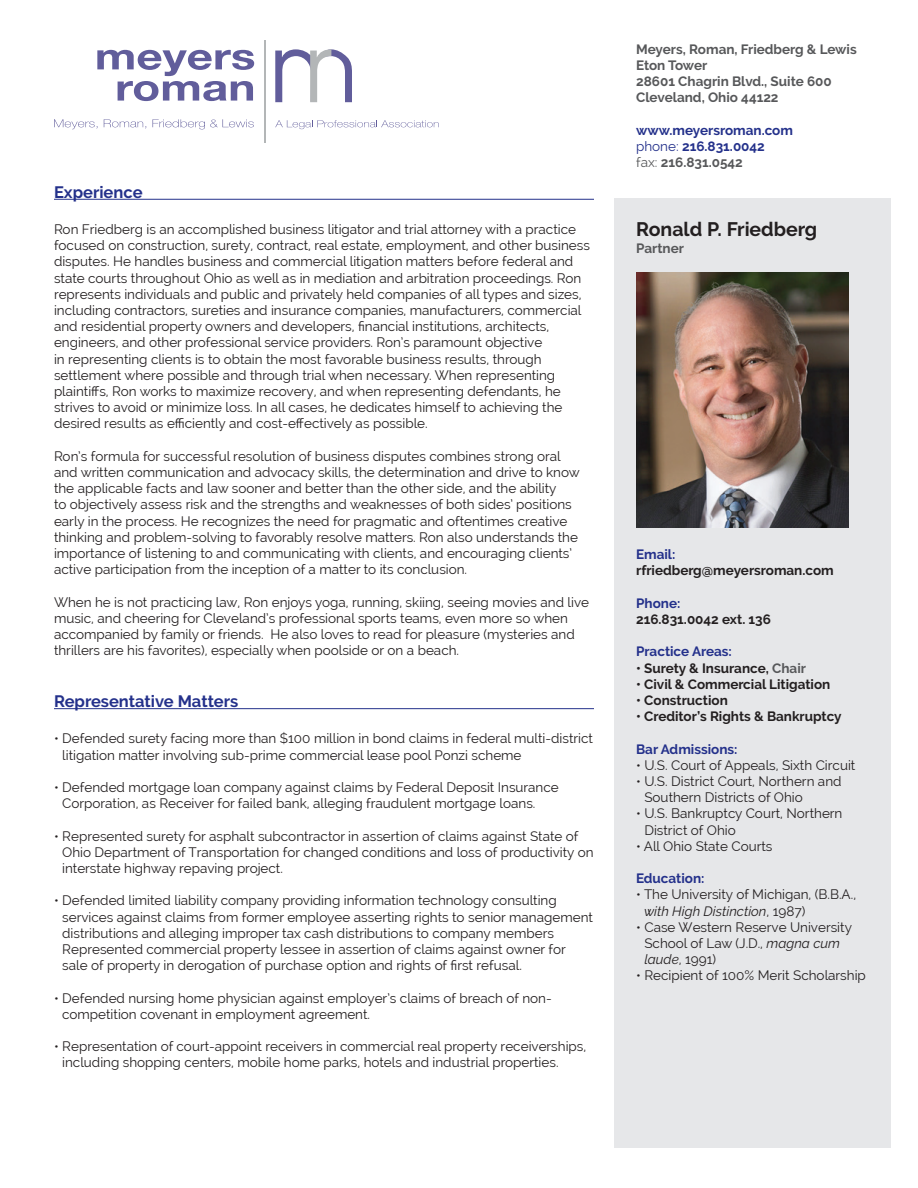
<style>
.page{position:relative;width:918px;height:1188px;background:#fff}
.page>*{position:absolute;margin:0;border:0;box-sizing:border-box;transform-origin:0 0}
.t1{font:700 19.5px "Raleway";color:#231f20}
.t2{font:700 16.5px "Raleway";color:#24318b}
.t3{font:13.5px/16.2px "Raleway";color:#231f20}
.t4{font:700 13.5px "Raleway";color:#231f20}
.t5{font:700 13.5px/16.2px "Raleway";color:#24318b}
.t6{font:700 13.5px/16.2px "Raleway";color:#57585a}
.s1{font-weight:400}
.s2{font-weight:400;color:#57585a}
.s3{color:#57585a}
.s4{font-style:italic}
</style>
<div class="page">
<svg style="left:275px;top:49px;width:77px;height:53px"></svg>
<svg style="left:97px;top:50px;width:157px;height:51px"></svg>
<svg style="left:54px;top:119px;width:44px;height:10px"></svg>
<svg style="left:104px;top:119px;width:42px;height:10px"></svg>
<svg style="left:153px;top:119px;width:101px;height:10px"></svg>
<svg style="left:275px;top:120px;width:164px;height:9px"></svg>
<hr style="left:264px;top:41px;width:2px;height:102px;background:#b3b6b7">
<hr style="left:54px;top:199px;width:540px;height:1px;background:#24318b">
<hr style="left:54px;top:708px;width:540px;height:1px;background:#24318b">
<div style="left:615px;top:198px;width:276px;height:950px;background:#e6e7e9"></div>
<img style="left:636px;top:272px;width:212px;height:255px">
<p class="t2" style="left:54px;top:183px;width:90px">Experience</p>
<p class="t3" style="left:54px;top:221px;width:537px">Ron Friedberg is an accomplished business litigator and trial attorney with a practice focused on construction, surety, contract, real estate, employment, and other business disputes. He handles business and commercial litigation matters before federal and state courts throughout Ohio as well as in mediation and arbitration proceedings. Ron represents individuals and public and privately held companies of all types and sizes, including contractors, sureties and insurance companies, manufacturers, commercial and residential property owners and developers, financial institutions, architects, engineers, and other professional service providers. Ron’s paramount objective<br>in representing clients is to obtain the most favorable business results, through settlement where possible and through trial when necessary. When representing plaintiffs, Ron works to maximize recovery, and when representing defendants, he strives to avoid or minimize loss. In all cases, he dedicates himself to achieving the desired results as efficiently and cost-effectively as possible.</p>
<p class="t3" style="left:54px;top:448px;width:527px">Ron’s formula for successful resolution of business disputes combines strong oral and written communication and advocacy skills, the determination and drive to know the applicable facts and law sooner and better than the other side, and the ability<br>to objectively assess risk and the strengths and weaknesses of both sides’ positions early in the process. He recognizes the need for pragmatic and oftentimes creative thinking and problem-solving to favorably resolve matters. Ron also understands the importance of listening to and communicating with clients, and encouraging clients’ active participation from the inception of a matter to its conclusion.</p>
<p class="t3" style="left:54px;top:594px;width:537px">When he is not practicing law, Ron enjoys yoga, running, skiing, seeing movies and live music, and cheering for Cleveland’s professional sports teams, even more so when accompanied by family or friends. He also loves to read for pleasure (mysteries and thrillers are his favorites), especially when poolside or on a beach.</p>
<p class="t2" style="left:54px;top:692px;width:186px">Representative Matters</p>
<p class="t3" style="left:62px;top:731px;width:532px;text-indent:-8px">• Defended surety facing more than $100 million in bond claims in federal multi-district litigation matter involving sub-prime commercial lease pool Ponzi scheme</p>
<p class="t3" style="left:62px;top:779px;width:498px;text-indent:-8px">• Defended mortgage loan company against claims by Federal Deposit Insurance<br>Corporation, as Receiver for failed bank, alleging fraudulent mortgage loans.</p>
<p class="t3" style="left:62px;top:828px;width:533px;text-indent:-8px">• Represented surety for asphalt subcontractor in assertion of claims against State of<br>Ohio Department of Transportation for changed conditions and loss of productivity on interstate highway repaving project.</p>
<p class="t3" style="left:62px;top:893px;width:532px;text-indent:-8px">• Defended limited liability company providing information technology consulting services against claims from former employee asserting rights to senior management distributions and alleging improper tax cash distributions to company members Represented commercial property lessee in assertion of claims against owner for sale of property in derogation of purchase option and rights of first refusal.</p>
<p class="t3" style="left:62px;top:990px;width:491px;text-indent:-8px">• Defended nursing home physician against employer’s claims of breach of non&shy;competition covenant in employment agreement.</p>
<p class="t3" style="left:62px;top:1038px;width:525px;text-indent:-8px">• Representation of court-appoint receivers in commercial real property receiverships, including shopping centers, mobile home parks, hotels and industrial properties.</p>
<p class="t6" style="left:636px;top:41px;width:222px">Meyers, Roman, Friedberg &amp; Lewis<br>Eton Tower<br>28601 Chagrin Blvd., Suite 600<br>Cleveland, Ohio 44122</p>
<p class="t5" style="left:636px;top:122px;width:158px">www.meyersroman.com <span class="s1">phone:</span> 216.831.0042<br><span class="s2">fax:</span> <span class="s3">216.831.0542</span></p>
<h1 class="t1" style="left:636px;top:218px;width:183px">Ronald P. Friedberg</h1>
<p class="t6" style="left:636px;top:240px;width:49px">Partner</p>
<p class="t5" style="left:636px;top:546px;width:41px">Email:</p>
<p class="t4" style="left:636px;top:563px;width:199px">rfriedberg@meyersroman.com</p>
<p class="t5" style="left:636px;top:595px;width:46px">Phone:</p>
<p class="t4" style="left:636px;top:612px;width:136px">216.831.0042 ext. 136</p>
<p class="t5" style="left:636px;top:644px;width:97px">Practice Areas:</p>
<p class="t4" style="left:636px;top:660px;width:171px">• Surety &amp; Insurance, <span class="s3">Chair</span></p>
<p class="t4" style="left:636px;top:676px;width:196px">• Civil &amp; Commercial Litigation</p>
<p class="t4" style="left:636px;top:693px;width:93px">• Construction</p>
<p class="t4" style="left:636px;top:709px;width:207px">• Creditor’s Rights &amp; Bankruptcy</p>
<p class="t5" style="left:636px;top:741px;width:103px">Bar Admissions:</p>
<p class="t3" style="left:636px;top:757px;width:221px">• U.S. Court of Appeals, Sixth Circuit</p>
<p class="t3" style="left:644px;top:773px;width:199px;text-indent:-8px">• U.S. District Court, Northern and<br>Southern Districts of Ohio</p>
<p class="t3" style="left:644px;top:805px;width:200px;text-indent:-8px">• U.S. Bankruptcy Court, Northern<br>District of Ohio</p>
<p class="t3" style="left:636px;top:838px;width:138px">• All Ohio State Courts</p>
<p class="t5" style="left:636px;top:870px;width:70px">Education:</p>
<p class="t3" style="left:644px;top:886px;width:214px;text-indent:-8px">• The University of Michigan, (B.B.A., <span class="s4">with High Distinction</span>, 1987)</p>
<p class="t3" style="left:644px;top:919px;width:209px;text-indent:-8px">• Case Western Reserve University<br>School of Law (J.D., <span class="s4">magna cum laude</span>, 1991)</p>
<p class="t3" style="left:636px;top:967px;width:231px">• Recipient of 100% Merit Scholarship</p>
</div>
